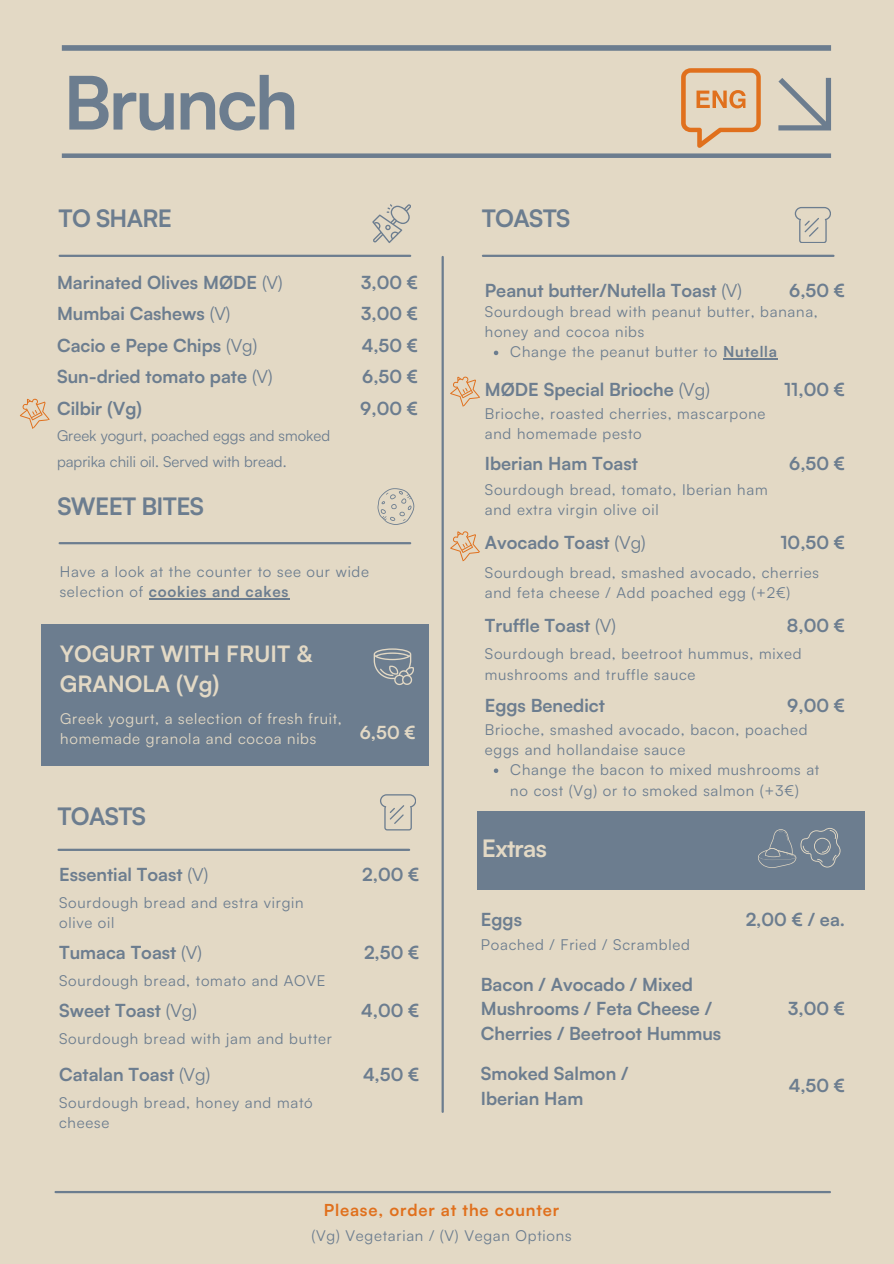
<style>
.page{position:relative;width:894px;height:1264px;background:#fff}
.page>*{position:absolute;margin:0;border:0;box-sizing:border-box;transform-origin:0 0}
.t1{font:700 73.5px "Satoshi";letter-spacing:-.03em;color:#6c7d8f}
.t2{font:700 24px "Satoshi";letter-spacing:-.03em;color:#6c7d8f}
.t3{font:700 24px "Satoshi";letter-spacing:-.03em;color:#e3d9c5}
.t4{font:700 22.5px/30.3px "Satoshi";color:#e3d9c5}
.t5{font:700 18px/31.5px "Satoshi";color:#6c7d8f}
.t6{font:700 18px "Satoshi";color:#e3d9c5}
.t7{font:700 16.5px "Satoshi";letter-spacing:.05em;color:#e0701d}
.t8{font:15px/20.2px "Satoshi";letter-spacing:.05em;color:#6c7d8f}
.t9{font:15px/20.2px "Satoshi";letter-spacing:.05em;color:#e3d9c5}
.t10{font:15px/25.8px "Satoshi";color:#6c7d8f}
.s1{font-weight:400}
.s2{font-weight:700}
</style>
<div class="page">
<div style="left:0;top:0;width:893px;height:1263px;background:#e3d9c5"></div>
<hr style="left:60px;top:255px;width:350px;height:2px;background:#6c7d8f">
<div style="left:62px;top:45px;width:768px;height:6px;background:#6c7d8f"></div>
<div style="left:62px;top:153px;width:768px;height:5px;background:#6c7d8f"></div>
<svg style="left:778px;top:78px;width:52px;height:52px"></svg>
<hr style="left:56px;top:1190px;width:773px;height:3px;background:#6c7d8f">
<hr style="left:441px;top:257px;width:2px;height:854px;background:#6c7d8f">
<hr style="left:483px;top:255px;width:350px;height:2px;background:#6c7d8f">
<svg style="left:794px;top:207px;width:36px;height:36px"></svg>
<hr style="left:59px;top:848px;width:350px;height:3px;background:#6c7d8f">
<svg style="left:380px;top:794px;width:36px;height:36px"></svg>
<svg style="left:372px;top:204px;width:39px;height:39px"></svg>
<hr style="left:60px;top:542px;width:350px;height:2px;background:#6c7d8f">
<svg style="left:377px;top:488px;width:37px;height:37px"></svg>
<hr style="left:149px;top:598px;width:140px;height:1px;background:#6c7d8f">
<div style="left:41px;top:624px;width:387px;height:142px;background:#6c7d8f"></div>
<svg style="left:373px;top:648px;width:41px;height:37px"></svg>
<div style="left:477px;top:810px;width:387px;height:79px;background:#6c7d8f"></div>
<svg style="left:758px;top:828px;width:82px;height:39px"></svg>
<svg style="left:450px;top:376px;width:30px;height:31px"></svg>
<svg style="left:20px;top:398px;width:30px;height:31px"></svg>
<svg style="left:493px;top:350px;width:5px;height:5px"></svg>
<hr style="left:723px;top:358px;width:54px;height:1px;background:#6c7d8f">
<svg style="left:493px;top:768px;width:5px;height:5px"></svg>
<svg style="left:450px;top:531px;width:30px;height:31px"></svg>
<svg style="left:681px;top:68px;width:79px;height:80px"></svg>
<h1 class="t1" style="left:63px;top:55px;width:236px">Brunch</h1>
<p class="t2" style="left:58px;top:202px;width:115px">TO SHARE</p>
<p class="t5" style="left:57px;top:266px;width:227px">Marinated Olives MØDE <span class="s1">(V)</span></p>
<h6 class="t5" style="left:57px;top:297px;width:175px">Mumbai Cashews <span class="s1">(V)</span></h6>
<h5 class="t5" style="left:57px;top:329px;width:202px">Cacio e Pepe Chips <span class="s1">(Vg)</span></h5>
<p class="t5" style="left:57px;top:360px;width:217px">Sun-dried tomato pate <span class="s1">(V)</span></p>
<p class="t5" style="left:57px;top:392px;width:86px">Cilbir (Vg)</p>
<h5 class="t10" style="left:57px;top:422px;width:274px">Greek yogurt, poached eggs and smoked paprika chili oil. Served with bread.</h5>
<p class="t2" style="left:57px;top:491px;width:148px">SWEET BITES</p>
<p class="t2" style="left:481px;top:202px;width:90px">TOASTS</p>
<h2 class="t5" style="left:360px;top:266px;width:59px;text-align:justify">3,00 € 3,00 € 4,50 € 6,50 € 9,00 €</h2>
<p class="t5" style="left:484px;top:274px;width:259px">Peanut butter/Nutella Toast <span class="s1">(V)</span></p>
<p class="t5" style="left:789px;top:274px;width:57px">6,50 €</p>
<p class="t8" style="left:484px;top:301px;width:334px">Sourdough bread with peanut butter, banana, honey and cocoa nibs</p>
<h4 class="t8" style="left:510px;top:341px;width:268px">Change the peanut butter to <span class="s2">Nutella</span></h4>
<p class="t5" style="left:484px;top:373px;width:226px">MØDE Special Brioche <span class="s1">(Vg)</span></p>
<p class="t5" style="left:783px;top:373px;width:62px">11,00 €</p>
<h3 class="t8" style="left:484px;top:402px;width:282px">Brioche, roasted cherries, mascarpone and homemade pesto</h3>
<p class="t5" style="left:484px;top:447px;width:154px">Iberian Ham Toast</p>
<h6 class="t5" style="left:789px;top:447px;width:57px">6,50 €</h6>
<h5 class="t8" style="left:484px;top:478px;width:284px">Sourdough bread, tomato, Iberian ham and extra virgin olive oil</h5>
<p class="t8" style="left:60px;top:560px;width:311px">Have a look at the counter to see our wide selection of <span class="s2">cookies and cakes</span></p>
<p class="t4" style="left:60px;top:638px;width:254px">YOGURT WITH FRUIT &amp;<br>GRANOLA (Vg)</p>
<h2 class="t9" style="left:66px;top:678px;width:287px">Fresca, Granola casera y nibs de cacao</h2>
<p class="t9" style="left:60px;top:708px;width:283px">Greek yogurt, a selection of fresh fruit, homemade granola and cocoa nibs</p>
<p class="t6" style="left:359px;top:721px;width:57px">6,50 €</p>
<p class="t2" style="left:57px;top:800px;width:90px">TOASTS</p>
<p class="t5" style="left:59px;top:858px;width:151px">Essential Toast <span class="s1">(V)</span></p>
<p class="t8" style="left:59px;top:891px;width:246px">Sourdough bread and estra virgin olive oil</p>
<p class="t5" style="left:59px;top:936px;width:144px">Tumaca Toast <span class="s1">(V)</span></p>
<h5 class="t8" style="left:59px;top:970px;width:268px">Sourdough bread, tomato and AOVE</h5>
<p class="t5" style="left:59px;top:994px;width:139px">Sweet Toast <span class="s1">(Vg)</span></p>
<h5 class="t8" style="left:59px;top:1028px;width:274px">Sourdough bread with jam and butter</h5>
<p class="t5" style="left:59px;top:1058px;width:153px">Catalan Toast <span class="s1">(Vg)</span></p>
<h2 class="t8" style="left:59px;top:1092px;width:255px">Sourdough bread, honey and mató cheese</h2>
<h5 class="t5" style="left:362px;top:858px;width:59px">2,00 €</h5>
<h5 class="t5" style="left:364px;top:936px;width:57px">2,50 €</h5>
<p class="t5" style="left:361px;top:994px;width:60px">4,00 €</p>
<p class="t5" style="left:363px;top:1058px;width:58px">4,50 €</p>
<p class="t5" style="left:484px;top:526px;width:162px">Avocado Toast <span class="s1">(Vg)</span></p>
<p class="t5" style="left:780px;top:526px;width:66px">10,50 €</p>
<h5 class="t8" style="left:484px;top:561px;width:336px">Sourdough bread, smashed avocado, cherries and feta cheese / Add poached egg (+2€)</h5>
<p class="t5" style="left:484px;top:609px;width:133px">Truffle Toast <span class="s1">(V)</span></p>
<h5 class="t5" style="left:786px;top:609px;width:60px">8,00 €</h5>
<p class="t8" style="left:484px;top:643px;width:318px">Sourdough bread, beetroot hummus, mixed mushrooms and truffle sauce</p>
<p class="t5" style="left:787px;top:689px;width:59px">9,00 €</p>
<p class="t5" style="left:484px;top:689px;width:121px">Eggs Benedict</p>
<h5 class="t8" style="left:484px;top:718px;width:324px">Brioche, smashed avocado, bacon, poached eggs and hollandaise sauce</h5>
<h2 class="t8" style="left:510px;top:759px;width:310px">Change the bacon to mixed mushrooms at no cost (Vg) or to smoked salmon (+3€)</h2>
<p class="t3" style="left:481px;top:832px;width:67px">Extras</p>
<p class="t5" style="left:480px;top:903px;width:43px">Eggs</p>
<p class="t5" style="left:745px;top:903px;width:101px">2,00 € / ea.</p>
<p class="t8" style="left:480px;top:934px;width:210px">Poached / Fried / Scrambled</p>
<p class="t5" style="left:480px;top:971px;width:242px;line-height:24.8px">Bacon / Avocado / Mixed<br>Mushrooms / Feta Cheese /<br>Cherries / Beetroot Hummus</p>
<h5 class="t5" style="left:788px;top:992px;width:58px">3,00 €</h5>
<h5 class="t5" style="left:480px;top:1060px;width:149px;line-height:24.8px">Smoked Salmon /<br>Iberian Ham</h5>
<p class="t5" style="left:788px;top:1068px;width:58px">4,50 €</p>
<h6 class="t7" style="left:323px;top:1199px;width:237px">Please, order at the counter</h6>
<p class="t8" style="left:311px;top:1224px;width:261px">(Vg) Vegetarian / (V) Vegan Options</p>
</div>
